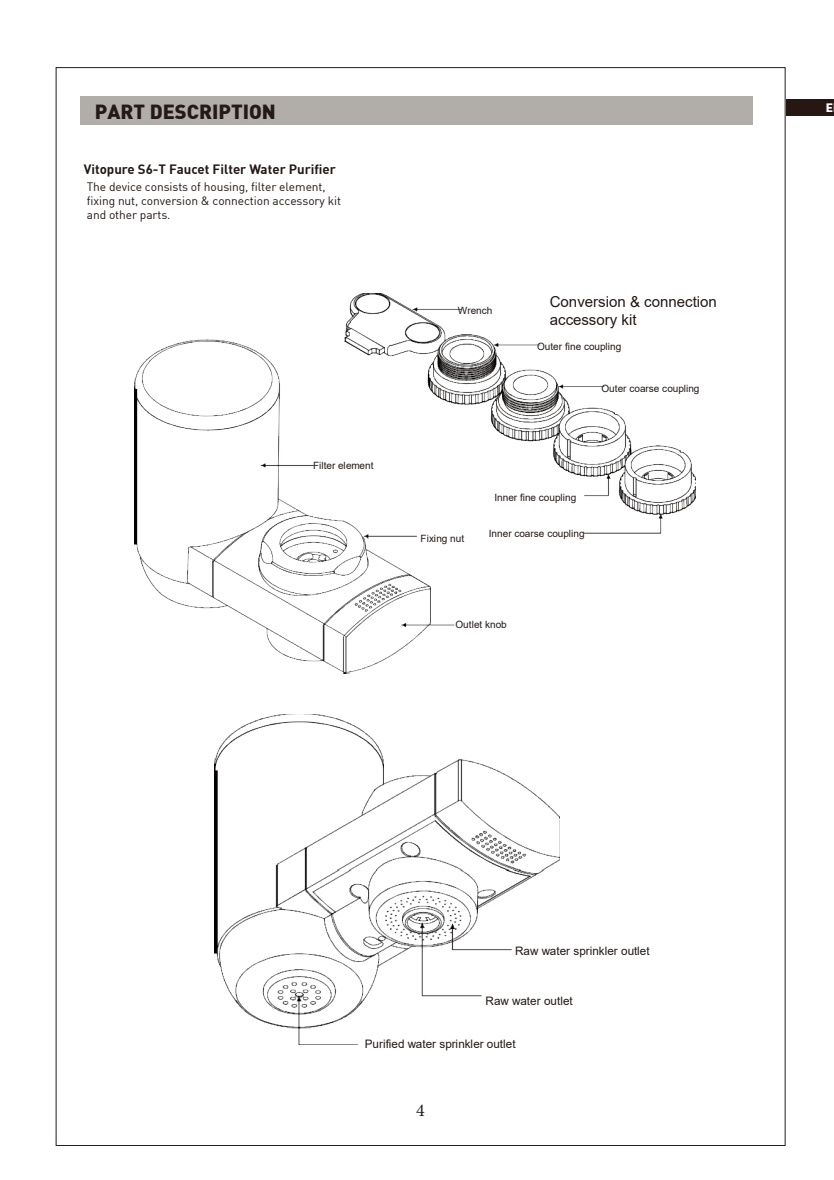
<style>
.page{position:relative;width:834px;height:1180px;background:#fff}
.page>*{position:absolute;margin:0;border:0;box-sizing:border-box;transform-origin:0 0}
.t1{font:900 20px "DIN";color:#231916}
.t2{font:18px "Minion Pro";color:#241d1e}
.t3{font:15px/17.2px "Arial";color:#231916}
.t4{font:700 13.2px "DIN";color:#231916}
.t5{font:12px/14.4px "DIN";letter-spacing:-.01em;color:#231916}
.t6{font:900 12px "DIN";color:#fff}
.t7{font:11.6px "Arial";color:#231916}
.t8{font:10px "Arial";color:#231916}
.t9{font:10px "Arial";color:#261714}
</style>
<div class="page">
<div style="left:81px;top:96px;width:671px;height:28px;background:#b1aeaa"></div>
<img style="left:134px;top:293px;width:561px;height:380px">
<img style="left:215px;top:714px;width:344px;height:330px">
<div style="left:785px;top:100px;width:48px;height:16px;background:#261714"></div>
<h1 class="t1" style="left:95px;top:98px;width:182px">PART DESCRIPTION</h1>
<p class="t4" style="left:84px;top:161px;width:254px">Vitopure S6-T Faucet Filter Water Purifier</p>
<p class="t5" style="left:87px;top:179px;width:255px">The device consists of housing, filter element, fixing nut, conversion &amp; connection accessory kit and other parts.</p>
<p class="t8" style="left:313px;top:458px;width:62px">Filter element</p>
<p class="t8" style="left:457px;top:303px;width:36px">Wrench</p>
<p class="t3" style="left:549px;top:293px;width:169px">Conversion &amp; connection accessory kit</p>
<p class="t8" style="left:537px;top:340px;width:86px">Outer fine coupling</p>
<p class="t8" style="left:601px;top:381px;width:99px">Outer coarse coupling</p>
<p class="t8" style="left:420px;top:532px;width:45px">Fixing nut</p>
<p class="t8" style="left:494px;top:490px;width:83px">Inner fine coupling</p>
<p class="t9" style="left:488px;top:526px;width:97px">Inner coarse coupling</p>
<p class="t8" style="left:455px;top:617px;width:53px">Outlet knob</p>
<p class="t6" style="left:825px;top:100px;width:9px">E</p>
<p class="t7" style="left:515px;top:942px;width:136px">Raw water sprinkler outlet</p>
<p class="t7" style="left:485px;top:992px;width:89px">Raw water outlet</p>
<p class="t7" style="left:365px;top:1035px;width:152px">Purified water sprinkler outlet</p>
<h2 class="t2" style="left:416px;top:1098px;width:10px">4</h2>
</div>
